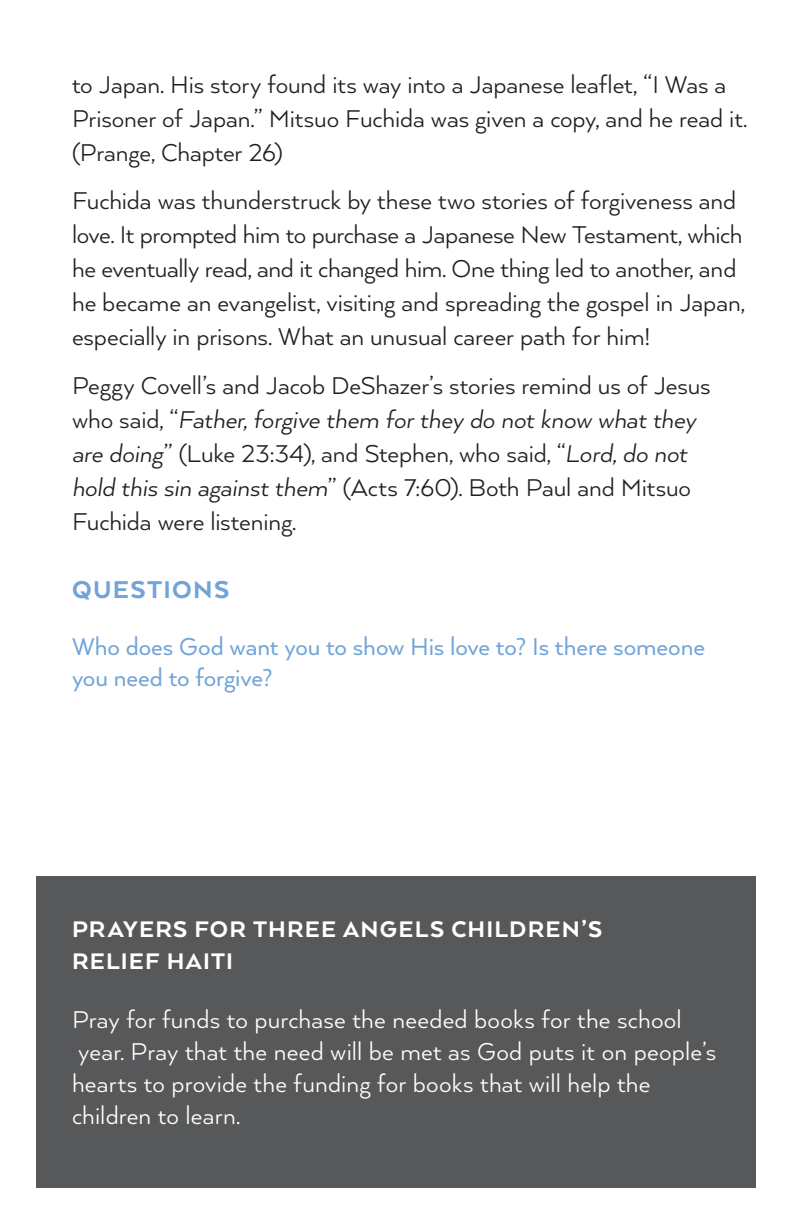
<style>
.page{position:relative;width:792px;height:1224px;background:#fff}
.page>*{position:absolute;margin:0;border:0;box-sizing:border-box;transform-origin:0 0}
.t1{font:28px/34px "Arquitecta";letter-spacing:-.005em;color:#231f20}
.t2{font:28px/32px "Arquitecta";letter-spacing:.005em;color:#fff}
.t3{font:28px/31px "Arquitecta";letter-spacing:-.005em;color:#71a4d7}
.t4{font:800 28px "Arquitecta";letter-spacing:.05em;color:#71a4d7}
.t5{font:800 26px/32px "Arquitecta";letter-spacing:.045em;color:#fff}
.s1{font-style:italic}
</style>
<div class="page">
<div style="left:36px;top:877px;width:720px;height:311px;background:#57585a"></div>
<p class="t1" style="left:72px;top:67px;width:677px">to Japan. His story found its way into a Japanese leaflet, “I Was a<br>Prisoner of Japan.” Mitsuo Fuchida was given a copy, and he read it. (Prange, Chapter 26)</p>
<p class="t1" style="left:72px;top:183px;width:674px">Fuchida was thunderstruck by these two stories of forgiveness and love. It prompted him to purchase a Japanese New Testament, which he eventually read, and it changed him. One thing led to another, and he became an evangelist, visiting and spreading the gospel in Japan, especially in prisons. What an unusual career path for him!</p>
<p class="t1" style="left:72px;top:367px;width:640px">Peggy Covell’s and Jacob DeShazer’s stories remind us of Jesus who said, “<span class="s1">Father, forgive them for they do not know what they are doing</span>” (Luke 23:34), and Stephen, who said, “<span class="s1">Lord, do not hold this sin against them</span>” (Acts 7:60). Both Paul and Mitsuo Fuchida were listening.</p>
<p class="t4" style="left:72px;top:572px;width:159px">QUESTIONS</p>
<p class="t3" style="left:72px;top:630px;width:635px">Who does God want you to show His love to? Is there someone you need to forgive?</p>
<p class="t5" style="left:72px;top:912px;width:532px">PRAYERS FOR THREE ANGELS CHILDREN’S<br>RELIEF HAITI</p>
<p class="t2" style="left:72px;top:1002px;width:646px">Pray for funds to purchase the needed books for the school year. Pray that the need will be met as God puts it on people’s hearts to provide the funding for books that will help the children to learn.</p>
</div>
